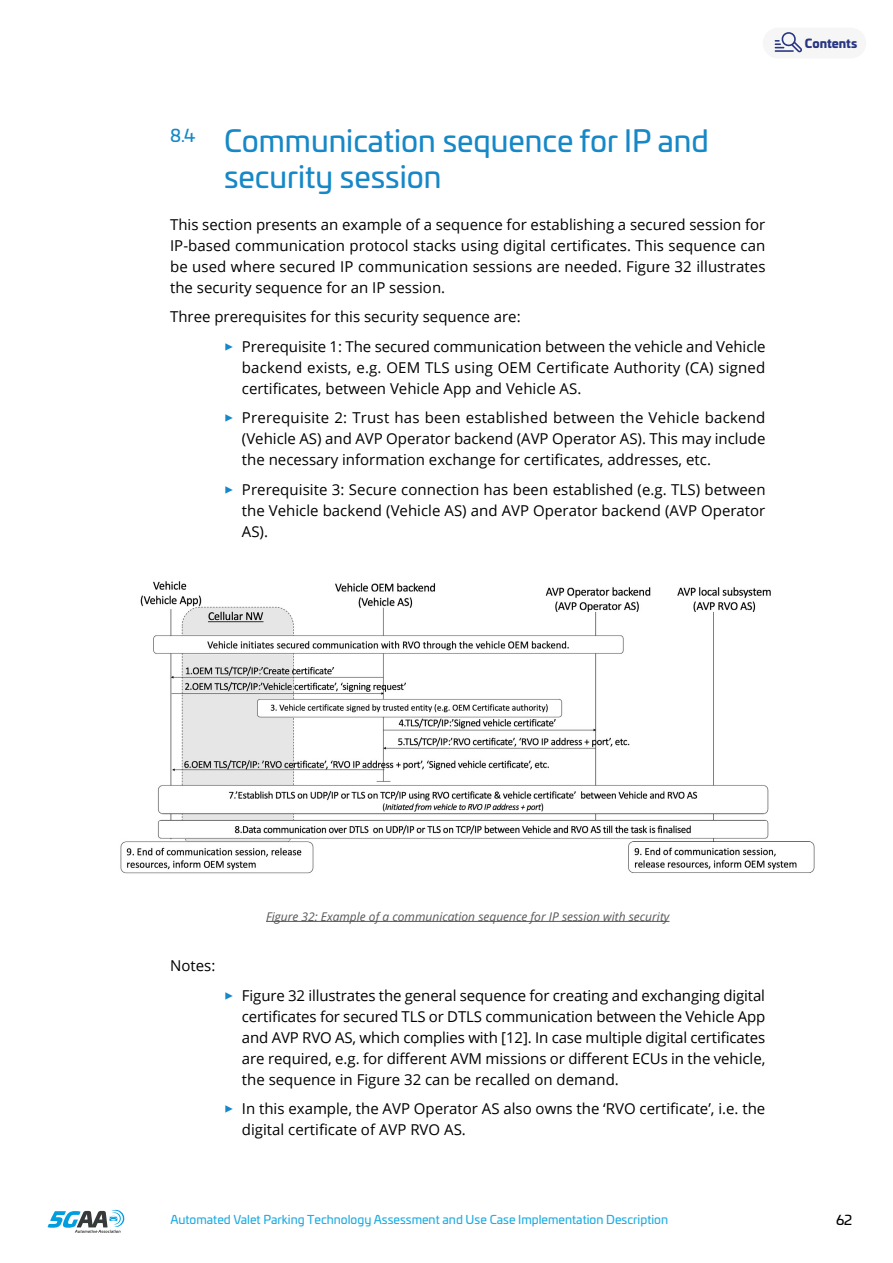
<style>
.page{position:relative;width:893px;height:1263px;background:#fff}
.page>*{position:absolute;margin:0;border:0;box-sizing:border-box;transform-origin:0 0}
.t1{font:30px/36px "Univia Pro";color:#1688c7}
.t2{font:15px/21px "Open Sans";color:#000;text-align:justify}
.t3{font:13.5px "Univia Pro";color:#000}
.t4{font:12px "Univia Pro";color:#1eace1}
.t5{font:italic 12px "Open Sans";color:#575756}
.t6{font:900 12px "Univia Pro";color:#283583}
.s1{color:#1688c7}
</style>
<div class="page">
<svg style="left:48px;top:1209px;width:77px;height:24px"></svg>
<div style="left:763px;top:28px;width:103px;height:30px;background:#f6f6f6;border-radius:15px"></div>
<svg style="left:775px;top:32px;width:27px;height:21px"></svg>
<hr style="left:266px;top:921px;width:403px;height:1px;background:#575756">
<img style="left:120px;top:581px;width:695px;height:293px">
<h1 class="t1" style="left:224px;top:121px;width:486px;text-indent:-54px"><sup>8.4</sup> Communication sequence for IP and security session</h1>
<p class="t2" style="left:170px;top:213px;width:597px">This section presents an example of a sequence for establishing a secured session for IP-based communication protocol stacks using digital certificates. This sequence can be used where secured IP communication sessions are needed. Figure 32 illustrates the security sequence for an IP session.</p>
<p class="t2" style="left:170px;top:306px;width:352px">Three prerequisites for this security sequence are:</p>
<p class="t2" style="left:242px;top:336px;width:525px;text-indent:-18px"><span class="s1">✓</span> Prerequisite 1: The secured communication between the vehicle and Vehicle backend exists, e.g. OEM TLS using OEM Certificate Authority (CA) signed certificates, between Vehicle App and Vehicle AS.</p>
<p class="t2" style="left:242px;top:407px;width:525px;text-indent:-18px"><span class="s1">✓</span> Prerequisite 2: Trust has been established between the Vehicle backend (Vehicle AS) and AVP Operator backend (AVP Operator AS). This may include the necessary information exchange for certificates, addresses, etc.</p>
<p class="t2" style="left:242px;top:479px;width:525px;text-indent:-18px"><span class="s1">✓</span> Prerequisite 3: Secure connection has been established (e.g. TLS) between the Vehicle backend (Vehicle AS) and AVP Operator backend (AVP Operator AS).</p>
<p class="t6" style="left:805px;top:33px;width:54px">Contents</p>
<p class="t5" style="left:266px;top:908px;width:405px">Figure 32: Example of a communication sequence for IP session with security</p>
<p class="t2" style="left:170px;top:955px;width:47px">Notes:</p>
<p class="t2" style="left:242px;top:984px;width:525px;text-indent:-18px"><span class="s1">✓</span> Figure 32 illustrates the general sequence for creating and exchanging digital certificates for secured TLS or DTLS communication between the Vehicle App and AVP RVO AS, which complies with [12]. In case multiple digital certificates are required, e.g. for different AVM missions or different ECUs in the vehicle, the sequence in Figure 32 can be recalled on demand.</p>
<p class="t2" style="left:242px;top:1098px;width:525px;text-indent:-18px"><span class="s1">✓</span> In this example, the AVP Operator AS also owns the ‘RVO certificate’, i.e. the digital certificate of AVP RVO AS.</p>
<p class="t4" style="left:170px;top:1211px;width:499px">Automated Valet Parking Technology Assessment and Use Case Implementation Description</p>
<p class="t3" style="left:836px;top:1210px;width:18px">62</p>
</div>
